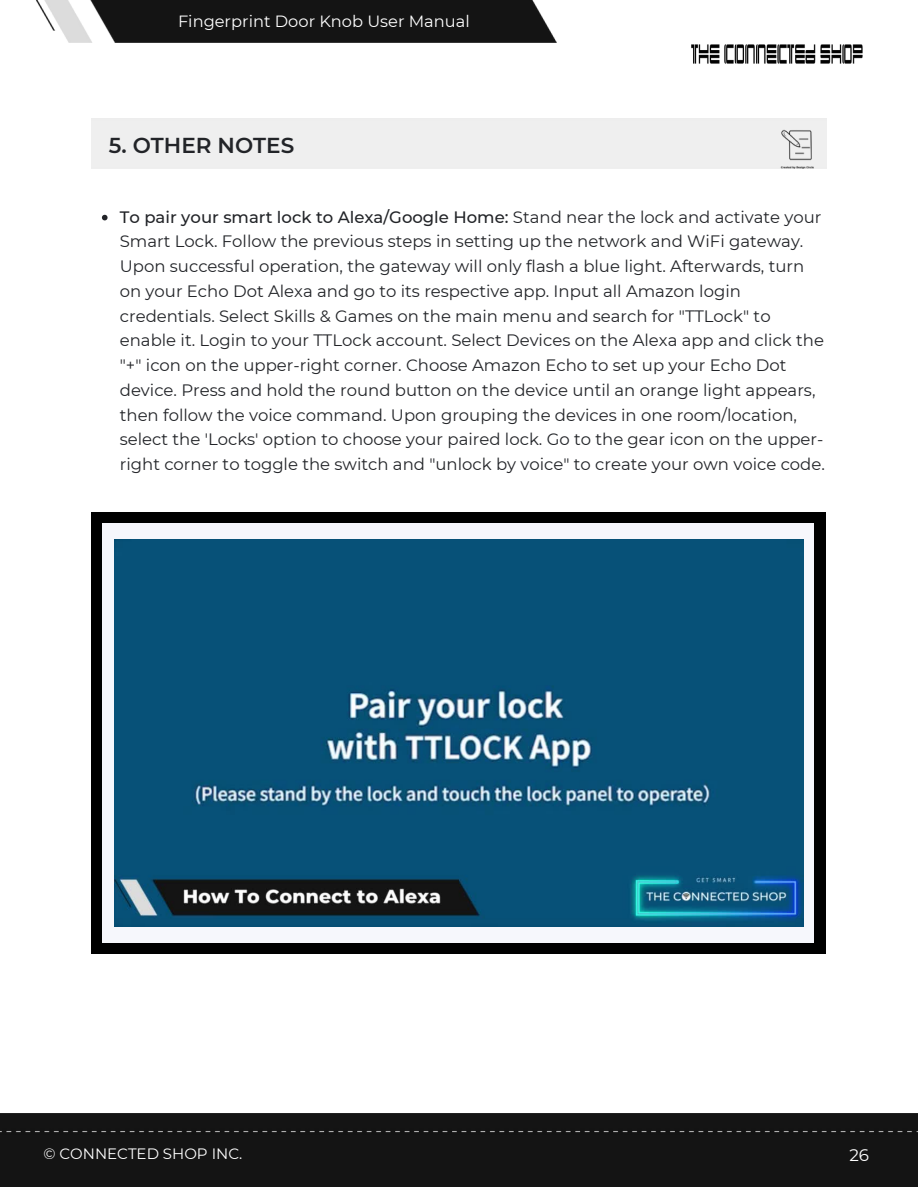
<style>
.page{position:relative;width:918px;height:1188px;background:#fff}
.page>*{position:absolute;margin:0;border:0;box-sizing:border-box;transform-origin:0 0}
.t1{font:600 21.6px "Montserrat";color:#222428}
.t2{font:16.8px "Montserrat";color:#fff}
.t3{font:16.5px/24.8px "Montserrat";color:#222428}
.t4{font:16.2px "Montserrat";color:#fff}
.t5{font:15px "Montserrat";color:#fff}
.s1{font-weight:500}
</style>
<div class="page">
<img style="left:691px;top:44px;width:172px;height:20px">
<div style="left:0;top:1113px;width:918px;height:73px;background:#141414"></div>
<img style="left:777px;top:130px;width:39px;height:38px">
<div style="left:92px;top:513px;width:734px;height:441px;background:#000"></div>
<div style="left:102px;top:524px;width:712px;height:419px;background:#f6f7fc"></div>
<img style="left:115px;top:539px;width:688px;height:387px">
<svg style="left:102px;top:215px;width:6px;height:5px"></svg>
<img style="left:36px;top:0;width:520px;height:42px">
<p class="t4" style="left:178px;top:11px;width:293px">Fingerprint Door Knob User Manual</p>
<p class="t1" style="left:109px;top:132px;width:187px">5. OTHER NOTES</p>
<p class="t3" style="left:120px;top:204px;width:707px"><span class="s1">To pair your smart lock to Alexa/Google Home:</span> Stand near the lock and activate your Smart Lock. Follow the previous steps in setting up the network and WiFi gateway.<br>Upon successful operation, the gateway will only flash a blue light. Afterwards, turn on your Echo Dot Alexa and go to its respective app. Input all Amazon login credentials. Select Skills &amp; Games on the main menu and search for "TTLock" to enable it. Login to your TTLock account. Select Devices on the Alexa app and click the "+" icon on the upper-right corner. Choose Amazon Echo to set up your Echo Dot device. Press and hold the round button on the device until an orange light appears, then follow the voice command. Upon grouping the devices in one room/location, select the 'Locks' option to choose your paired lock. Go to the gear icon on the upper&shy;right corner to toggle the switch and "unlock by voice" to create your own voice code.</p>
<p class="t5" style="left:43px;top:1144px;width:200px">© CONNECTED SHOP INC.</p>
<p class="t2" style="left:849px;top:1145px;width:21px">26</p>
</div>
